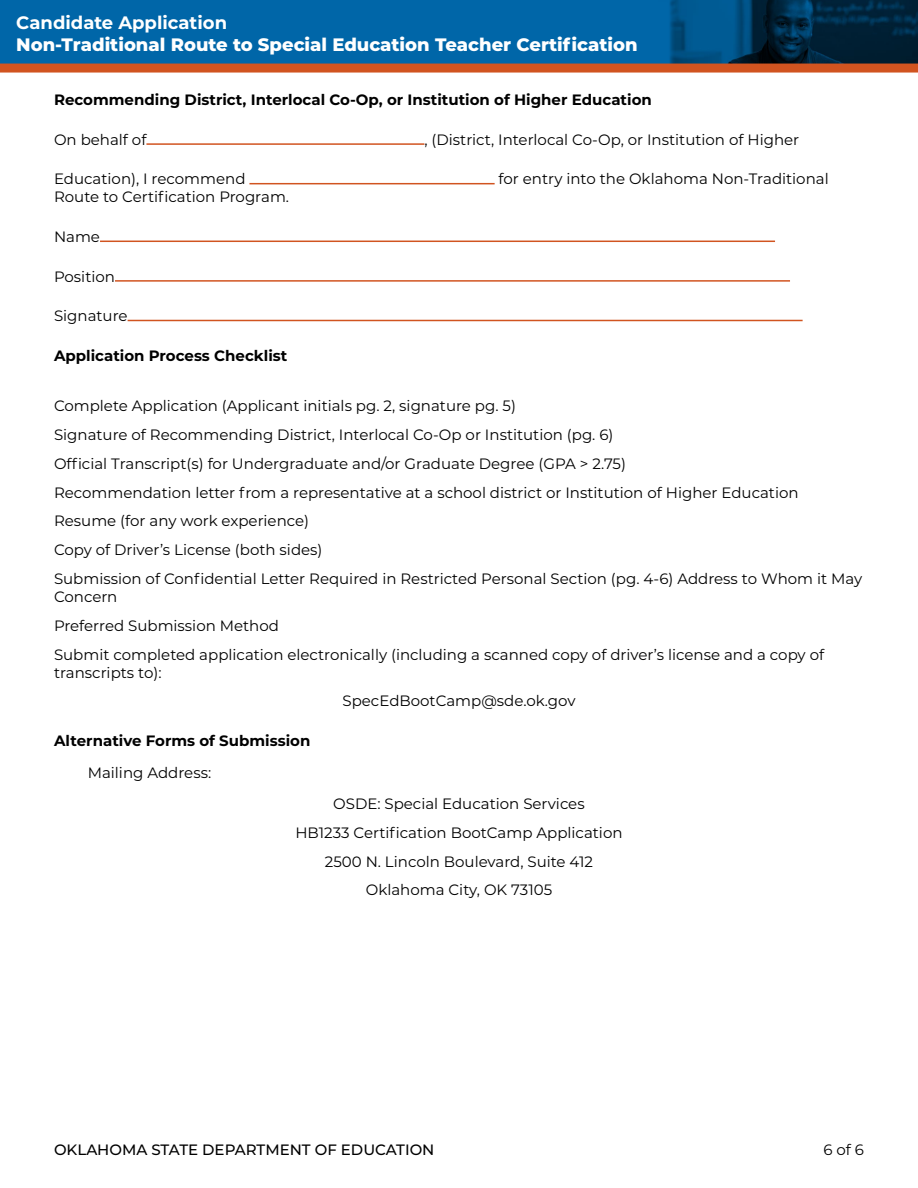
<style>
.page{position:relative;width:918px;height:1188px;background:#fff}
.page>*{position:absolute;margin:0;border:0;box-sizing:border-box;transform-origin:0 0}
.t1{font:800 18px "Montserrat";color:#fff}
.t2{font:700 18px "Montserrat";color:#fff}
.t3{font:15px/28.8px "Montserrat";color:#000}
.t4{font:700 15px "Montserrat";color:#000}
.t5{font:500 15px "Montserrat";color:#000}
</style>
<div class="page">
<div style="left:0;top:0;width:918px;height:68px;background:#0066a8"></div>
<img style="left:676px;top:0;width:242px;height:64px">
<svg style="left:654px;top:0;width:22px;height:64px"></svg>
<div style="left:0;top:64px;width:918px;height:9px;background:#d15420"></div>
<hr style="left:146px;top:143px;width:278px;height:2px;background:#d15420">
<hr style="left:249px;top:183px;width:246px;height:1px;background:#d15420">
<hr style="left:100px;top:241px;width:675px;height:1px;background:#d15420">
<hr style="left:115px;top:280px;width:675px;height:2px;background:#d15420">
<hr style="left:128px;top:320px;width:675px;height:1px;background:#d15420">
<p class="t2" style="left:16px;top:10px;width:212px">Candidate Application</p>
<p class="t1" style="left:16px;top:31px;width:623px">Non-Traditional Route to Special Education Teacher Certification</p>
<p class="t4" style="left:54px;top:89px;width:599px">Recommending District, Interlocal Co-Op, or Institution of Higher Education</p>
<p class="t3" style="left:54px;top:125px;width:94px">On behalf of</p>
<p class="t3" style="left:424px;top:125px;width:376px">, (District, Interlocal Co-Op, or Institution of Higher</p>
<p class="t3" style="left:54px;top:164px;width:193px">Education), I recommend</p>
<p class="t3" style="left:499px;top:164px;width:332px">for entry into the Oklahoma Non-Traditional</p>
<p class="t3" style="left:54px;top:182px;width:237px">Route to Certification Program.</p>
<p class="t3" style="left:54px;top:222px;width:48px">Name</p>
<p class="t3" style="left:54px;top:261px;width:63px">Position</p>
<p class="t3" style="left:54px;top:301px;width:75px">Signature</p>
<p class="t4" style="left:54px;top:345px;width:235px">Application Process Checklist</p>
<p class="t3" style="left:54px;top:391px;width:810px">Complete Application (Applicant initials pg. 2, signature pg. 5)<br>Signature of Recommending District, Interlocal Co-Op or Institution (pg. 6)<br>Official Transcript(s) for Undergraduate and/or Graduate Degree (GPA &gt; 2.75)<br>Recommendation letter from a representative at a school district or Institution of Higher Education Resume (for any work experience)<br>Copy of Driver’s License (both sides)<br>Submission of Confidential Letter Required in Restricted Personal Section (pg. 4-6) Address to Whom it May</p>
<p class="t3" style="left:54px;top:582px;width:772px">Concern<br>Preferred Submission Method<br>Submit completed application electronically (including a scanned copy of driver’s license and a copy of</p>
<p class="t3" style="left:54px;top:657px;width:109px">transcripts to):</p>
<p class="t3" style="left:343px;top:686px;width:234px">SpecEdBootCamp@sde.ok.gov</p>
<p class="t4" style="left:54px;top:730px;width:258px">Alternative Forms of Submission</p>
<p class="t3" style="left:88px;top:757px;width:125px">Mailing Address:</p>
<p class="t3" style="left:295px;top:789px;width:329px;text-align:center">OSDE: Special Education Services<br>HB1233 Certification BootCamp Application 2500 N. Lincoln Boulevard, Suite 412<br>Oklahoma City, OK 73105</p>
<p class="t5" style="left:54px;top:1139px;width:382px">OKLAHOMA STATE DEPARTMENT OF EDUCATION</p>
<p class="t3" style="left:823px;top:1135px;width:42px">6 of 6</p>
</div>
